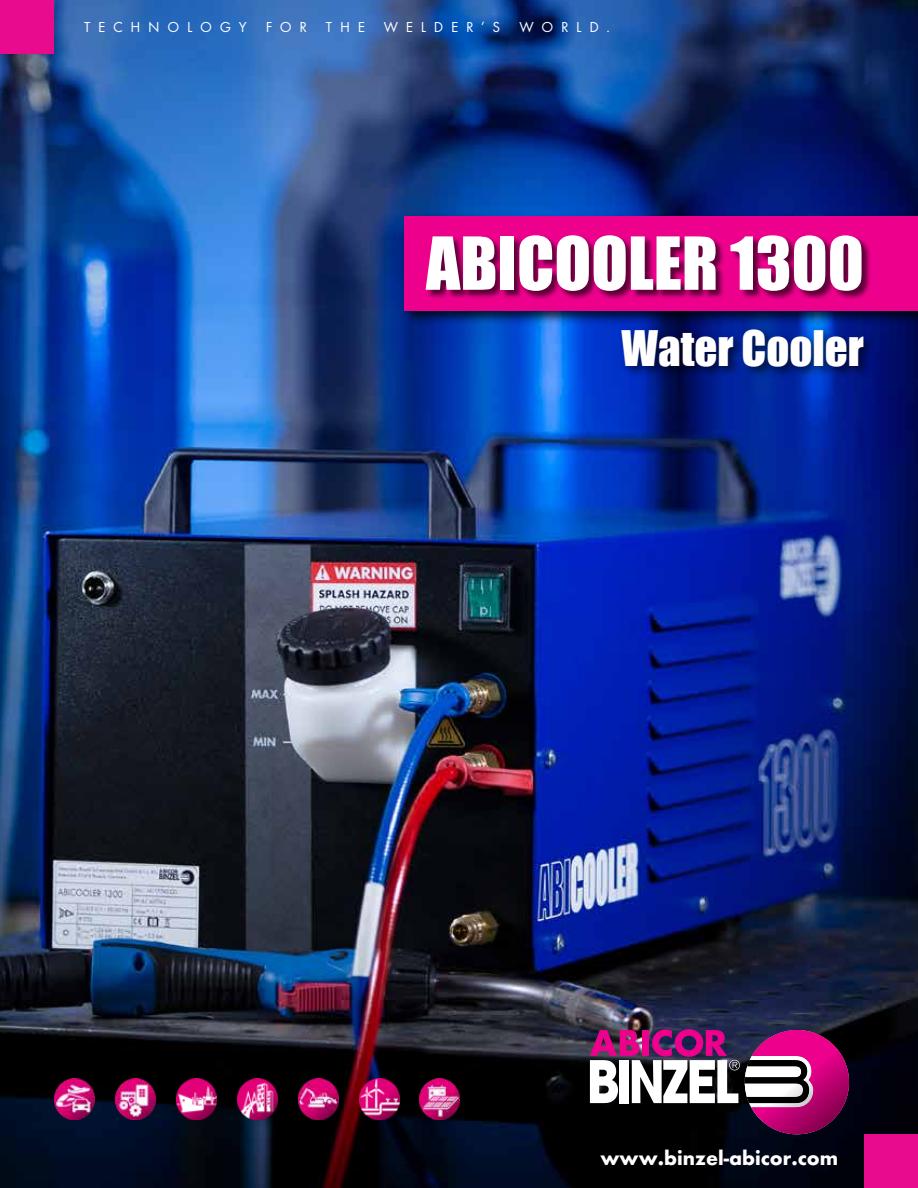
<style>
.page{position:relative;width:918px;height:1188px;background:#fff}
.page>*{position:absolute;margin:0;border:0;box-sizing:border-box;transform-origin:0 0}
.t1{font:67.5px "Impact";color:#fff}
.t2{font:45px "Impact";color:#fff}
.t3{font:700 21px "Futura TOT";color:#fff}
.t4{font:15px "Futura TOT";letter-spacing:.515em;color:#fff}
</style>
<div class="page">
<img style="left:0;top:0;width:918px;height:1188px">
<div style="left:0;top:0;width:54px;height:54px;background:#e90b8d"></div>
<div style="left:864px;top:1134px;width:54px;height:54px;background:#e90b8d"></div>
<svg style="left:590px;top:1029px;width:259px;height:105px"></svg>
<div style="left:401px;top:213px;width:517px;height:112px;background:#000;opacity:.75"></div>
<div style="left:404px;top:216px;width:514px;height:94px;background:#ec008c"></div>
<div style="left:426px;top:236px;width:445px;height:64px;background:#000;opacity:.6"></div>
<div style="left:619px;top:326px;width:257px;height:53px;background:#000;opacity:.6"></div>
<img style="left:54px;top:1079px;width:40px;height:40px">
<img style="left:115px;top:1079px;width:40px;height:40px">
<img style="left:176px;top:1079px;width:40px;height:40px">
<img style="left:237px;top:1079px;width:41px;height:40px">
<img style="left:299px;top:1079px;width:40px;height:40px">
<img style="left:360px;top:1079px;width:40px;height:40px">
<img style="left:420px;top:1079px;width:40px;height:40px">
<p class="t4" style="left:84px;top:19px;width:164px">TECHNOLOGY</p>
<p class="t4" style="left:266px;top:19px;width:43px">FOR</p>
<p class="t4" style="left:326px;top:19px;width:40px">THE</p>
<p class="t4" style="left:384px;top:19px;width:118px">WELDER’S</p>
<p class="t4" style="left:519px;top:19px;width:92px">WORLD.</p>
<h1 class="t1" style="left:426px;top:211px;width:439px">ABICOOLER 1300</h1>
<h2 class="t2" style="left:622px;top:313px;width:244px">Water Cooler</h2>
<h3 class="t3" style="left:601px;top:1145px;width:239px">www.binzel-abicor.com</h3>
</div>
